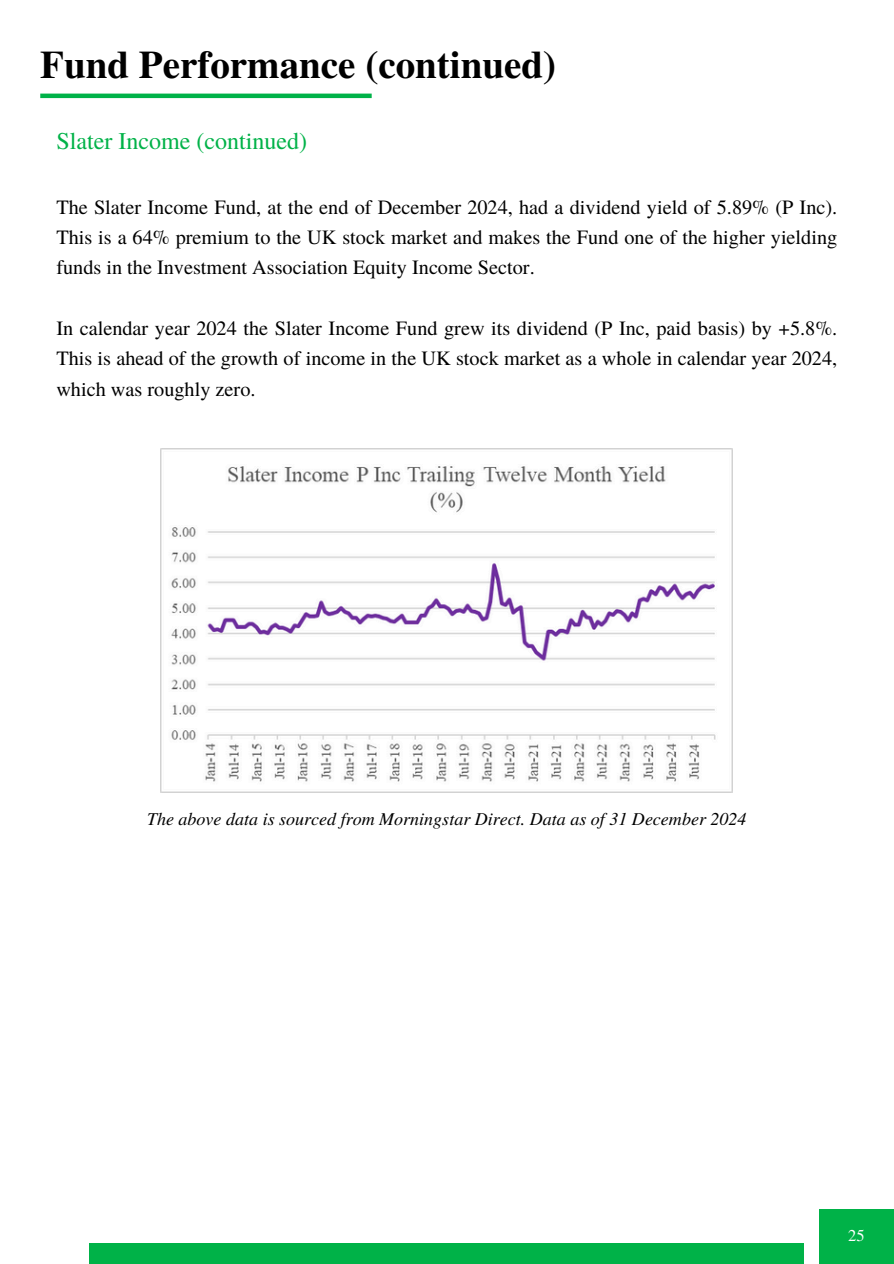
<style>
.page{position:relative;width:894px;height:1264px;background:#fff}
.page>*{position:absolute;margin:0;border:0;box-sizing:border-box;transform-origin:0 0}
.t1{font:700 39px "Te X Gyre Termes";color:#000}
.t2{font:24px "Te X Gyre Termes";color:#00b248}
.t3{font:20.25px/30.3px "Te X Gyre Termes";color:#000;text-align:justify}
.t4{font:italic 18px "Te X Gyre Termes";color:#000}
.t5{font:16.5px "Te X Gyre Termes";color:#fff}
</style>
<div class="page">
<div style="left:89px;top:1243px;width:715px;height:20px;background:#00b248"></div>
<div style="left:819px;top:1209px;width:74px;height:54px;background:#00b248"></div>
<hr style="left:40px;top:94px;width:331px;height:4px;background:#00b248">
<img style="left:161px;top:449px;width:571px;height:343px">
<h3 class="t1" style="left:40px;top:34px;width:517px">Fund Performance (continued)</h3>
<p class="t2" style="left:56px;top:124px;width:252px">Slater Income (continued)</p>
<h2 class="t3" style="left:56px;top:190px;width:782px">The Slater Income Fund, at the end of December 2024, had a dividend yield of 5.89% (P Inc).<br>This is a 64% premium to the UK stock market and makes the Fund one of the higher yielding funds in the Investment Association Equity Income Sector.</h2>
<h3 class="t3" style="left:56px;top:312px;width:782px">In calendar year 2024 the Slater Income Fund grew its dividend (P Inc, paid basis) by +5.8%.<br>This is ahead of the growth of income in the UK stock market as a whole in calendar year 2024, which was roughly zero.</h3>
<p class="t4" style="left:147px;top:806px;width:600px">The above data is sourced from Morningstar Direct. Data as of 31 December 2024</p>
<h1 class="t5" style="left:847px;top:1223px;width:18px">25</h1>
</div>
